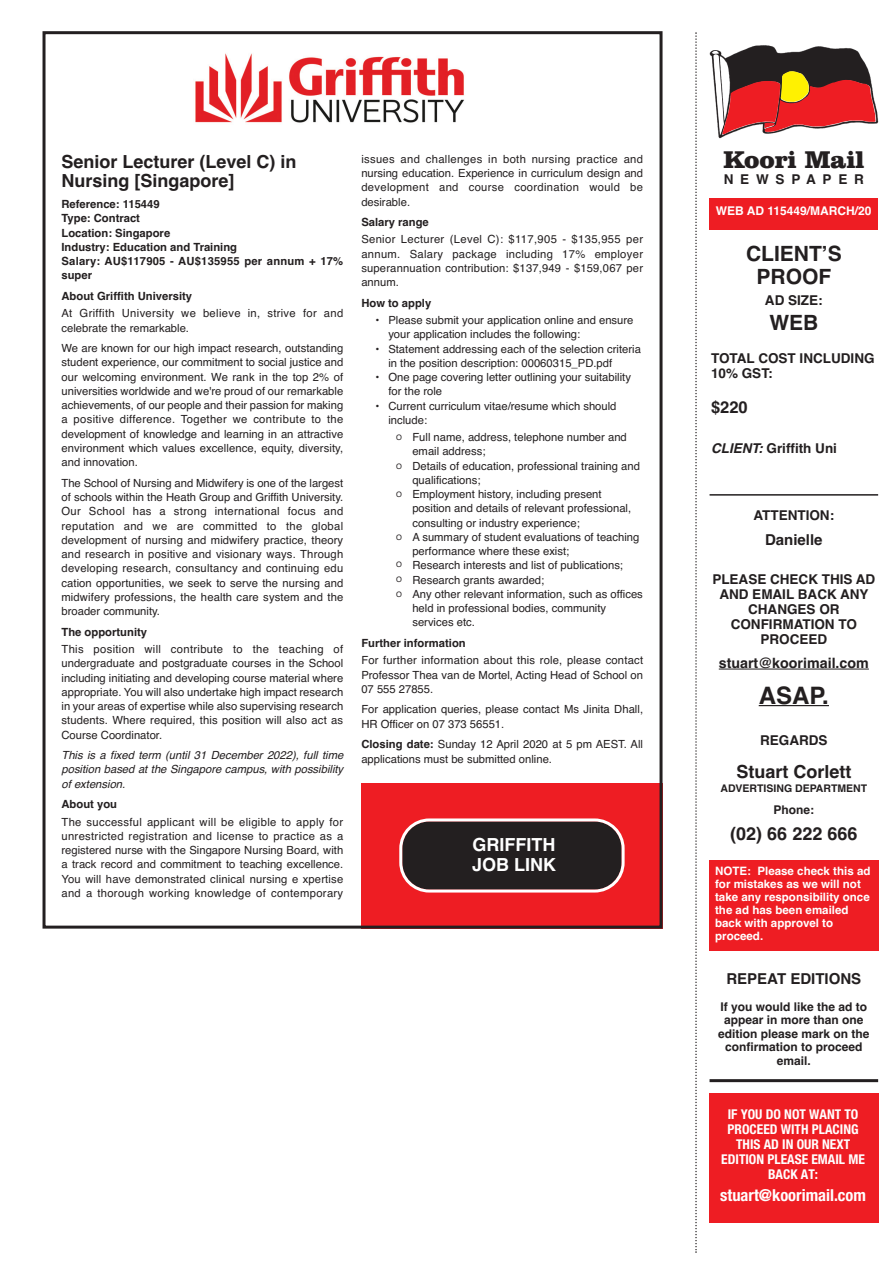
<style>
.page{position:relative;width:893px;height:1263px;background:#fff}
.page>*{position:absolute;margin:0;border:0;box-sizing:border-box;transform-origin:0 0}
.t1{font:900 24.9px "Clarendon BT";color:#231f20}
.t2{font:700 24px "Helvetica";color:#231f20}
.t3{font:700 21px/22.5px "Helvetica";color:#231f20;text-align:center}
.t4{font:700 18px/19.5px "Helvetica";color:#231f20}
.t5{font:700 18px/19.5px "Helvetica";color:#fff}
.t6{font:700 condensed 16.5px "Helvetica Neue LT Std";color:#fff}
.t7{font:700 16.5px "Helvetica";color:#231f20}
.t8{font:700 15px "Helvetica";color:#231f20}
.t9{font:700 14.25px "Helvetica";color:#231f20}
.t10{font:700 13.5px/15px "Helvetica";color:#231f20}
.t11{font:700 condensed 13.5px/15px "Helvetica Neue LT Std";color:#fff;text-align:center}
.t12{font:700 13.5px "Helvetica";letter-spacing:.5em;color:#231f20}
.t13{font:700 12px/13.5px "Helvetica";color:#231f20;text-align:center}
.t14{font:700 12px "Helvetica";color:#fff}
.t15{font:700 11.55px/13px "Helvetica";color:#fff}
.t16{font:11.25px/14.2px "Helvetica";color:#231f20;text-align:justify}
.t17{font:700 11.25px/14.2px "Helvetica";color:#231f20}
.t18{font:italic 11.25px/14.2px "Helvetica";color:#231f20;text-align:justify}
.t19{font:11.25px/14.2px "Helvetica";letter-spacing:.03em;color:#231f20}
.t20{font:700 10.5px "Helvetica";color:#231f20}
.t21{font:7.5px/14.4px "Helvetica";color:#231f20}
.s1{font-weight:700}
.s2{font-style:italic}
</style>
<div class="page">
<div style="left:361px;top:783px;width:301px;height:146px;background:#ee1d23"></div>
<svg style="left:399px;top:818px;width:226px;height:74px;background:#433334"></svg>
<div style="left:43px;top:31px;width:619px;height:898px;border:3px solid #231f20"></div>
<svg style="left:695px;top:32px;width:2px;height:1221px"></svg>
<hr style="left:719px;top:669px;width:150px;height:1px;background:#231f20">
<hr style="left:759px;top:705px;width:70px;height:1px;background:#231f20">
<div style="left:709px;top:198px;width:169px;height:32px;background:#ee1d23"></div>
<hr style="left:709px;top:494px;width:169px;height:2px;background:#231f20">
<hr style="left:709px;top:1079px;width:169px;height:3px;background:#231f20">
<div style="left:709px;top:1093px;width:169px;height:129px;background:#ee1d23"></div>
<div style="left:709px;top:860px;width:169px;height:90px;background:#ee1d23"></div>
<img style="left:709px;top:45px;width:169px;height:94px">
<svg style="left:712px;top:51px;width:163px;height:83px"></svg>
<img style="left:195px;top:53px;width:269px;height:70px">
<h3 class="t4" style="left:62px;top:153px;width:237px">Senior Lecturer (Level C) in<br>Nursing [Singapore]</h3>
<p class="t17" style="left:62px;top:198px;width:283px">Reference: 115449<br>Type: Contract<br>Location: Singapore<br>Industry: Education and Training<br>Salary: AU$117905 - AU$135955 per annum + 17% super</p>
<p class="t17" style="left:62px;top:290px;width:132px">About Griffith University</p>
<p class="t19" style="left:62px;top:307px;width:283px">At Griffith University we believe in, strive for and celebrate the remarkable.</p>
<p class="t16" style="left:62px;top:342px;width:283px">We are known for our high impact research, outstanding student experience, our commitment to social justice and our welcoming environment. We rank in the top 2% of universities worldwide and we're proud of our remarkable achievements, of our people and their passion for making a positive difference. Together we contribute to the development of knowledge and learning in an attractive environment which values excellence, equity, diversity, and innovation.</p>
<p class="t16" style="left:62px;top:477px;width:283px">The School of Nursing and Midwifery is one of the largest of schools within the Heath Group and Griffith University.<br>Our School has a strong international focus and reputation and we are committed to the global development of nursing and midwifery practice, theory and research in positive and visionary ways. Through developing research, consultancy and continuing edu cation opportunities, we seek to serve the nursing and midwifery professions, the health care system and the broader community.</p>
<p class="t17" style="left:62px;top:626px;width:87px">The opportunity</p>
<p class="t16" style="left:62px;top:643px;width:283px">This position will contribute to the teaching of undergraduate and postgraduate courses in the School including initiating and developing course material where appropriate. You will also undertake high impact research in your areas of expertise while also supervising research students. Where required, this position will also act as Course Coordinator.</p>
<p class="t18" style="left:62px;top:749px;width:283px">This is a fixed term (until 31 December 2022), full time position based at the Singapore campus, with possibility of extension.</p>
<p class="t17" style="left:62px;top:798px;width:57px">About you</p>
<p class="t16" style="left:62px;top:815px;width:283px">The successful applicant will be eligible to apply for unrestricted registration and license to practice as a registered nurse with the Singapore Nursing Board, with a track record and commitment to teaching excellence.<br>You will have demonstrated clinical nursing e xpertise and a thorough working knowledge of contemporary</p>
<p class="t16" style="left:361px;top:153px;width:283px">issues and challenges in both nursing practice and nursing education. Experience in curriculum design and development and course coordination would be desirable.</p>
<p class="t17" style="left:361px;top:216px;width:69px">Salary range</p>
<p class="t16" style="left:361px;top:233px;width:283px">Senior Lecturer (Level C): $117,905 - $135,955 per annum. Salary package including 17% employer superannuation contribution: $137,949 - $159,067 per annum.</p>
<p class="t17" style="left:361px;top:297px;width:72px">How to apply</p>
<p class="t16" style="left:388px;top:314px;width:247px;text-indent:-13px">• Please submit your application online and ensure your application includes the following:</p>
<p class="t16" style="left:388px;top:343px;width:254px;text-indent:-13px">• Statement addressing each of the selection criteria in the position description: 00060315_PD.pdf</p>
<p class="t16" style="left:388px;top:371px;width:244px;text-indent:-13px">• One page covering letter outlining your suitability for the role</p>
<p class="t16" style="left:388px;top:400px;width:230px;text-indent:-13px">• Current curriculum vitae/resume which should include:</p>
<p class="t16" style="left:412px;top:431px;width:232px;text-align:left">Full name, address, telephone number and email address;<br>Details of education, professional training and qualifications;<br>Employment history, including present position and details of relevant professional, consulting or industry experience;<br>A summary of student evaluations of teaching performance where these exist;<br>Research interests and list of publications; Research grants awarded;<br>Any other relevant information, such as offices held in professional bodies, community services etc.</p>
<p class="t17" style="left:361px;top:637px;width:106px">Further information</p>
<p class="t16" style="left:361px;top:654px;width:283px">For further information about this role, please contact Professor Thea van de Mortel, Acting Head of School on 07 555 27855.</p>
<p class="t16" style="left:361px;top:703px;width:283px">For application queries, please contact Ms Jinita Dhall,<br>HR Officer on 07 373 56551.</p>
<p class="t16" style="left:361px;top:738px;width:283px"><span class="s1">Closing date:</span> Sunday 12 April 2020 at 5 pm AEST. All applications must be submitted online.</p>
<p class="t21" style="left:396px;top:431px;width:7px">O</p>
<p class="t21" style="left:396px;top:460px;width:7px">O</p>
<p class="t21" style="left:396px;top:488px;width:7px">O</p>
<p class="t21" style="left:396px;top:531px;width:7px">O</p>
<p class="t21" style="left:396px;top:573px;width:7px">O<br>O</p>
<p class="t21" style="left:396px;top:558px;width:7px">O</p>
<h3 class="t5" style="left:472px;top:837px;width:86px">GRIFFITH<br>JOB LINK</h3>
<h1 class="t1" style="left:723px;top:149px;width:142px">Koori Mail</h1>
<p class="t12" style="left:724px;top:175px;width:142px">NEWSPAPER</p>
<p class="t14" style="left:716px;top:206px;width:157px">WEB AD 115449/MARCH/20</p>
<h3 class="t3" style="left:746px;top:245px;width:97px">CLIENT’S<br>PROOF</h3>
<p class="t10" style="left:765px;top:294px;width:59px">AD SIZE:</p>
<h3 class="t3" style="left:769px;top:313px;width:50px">WEB</h3>
<p class="t10" style="left:711px;top:352px;width:165px">TOTAL COST INCLUDING<br>10% GST:</p>
<h3 class="t7" style="left:711px;top:401px;width:38px">$220</h3>
<p class="t10" style="left:711px;top:442px;width:127px"><span class="s2">CLIENT:</span> Griffith Uni</p>
<p class="t10" style="left:753px;top:509px;width:82px">ATTENTION:</p>
<h3 class="t8" style="left:765px;top:534px;width:59px">Danielle</h3>
<p class="t10" style="left:712px;top:573px;width:165px;text-align:center">PLEASE CHECK THIS AD<br>AND EMAIL BACK ANY<br>CHANGES OR<br>CONFIRMATION TO<br>PROCEED</p>
<p class="t9" style="left:719px;top:658px;width:152px">stuart@koorimail.com</p>
<h2 class="t2" style="left:759px;top:686px;width:72px">ASAP.</h2>
<p class="t10" style="left:760px;top:734px;width:69px">REGARDS</p>
<h3 class="t4" style="left:736px;top:764px;width:117px">Stuart Corlett</h3>
<p class="t20" style="left:720px;top:784px;width:148px">ADVERTISING DEPARTMENT</p>
<p class="t13" style="left:773px;top:804px;width:42px">Phone:</p>
<h3 class="t4" style="left:730px;top:826px;width:129px">(02) 66 222 666</h3>
<p class="t15" style="left:715px;top:865px;width:157px">NOTE: Please check this ad for mistakes as we will not take any responsibility once the ad has been emailed back with approvel to proceed.</p>
<h3 class="t8" style="left:726px;top:973px;width:136px">REPEAT EDITIONS</h3>
<p class="t13" style="left:718px;top:1001px;width:153px">If you would like the ad to appear in more than one edition please mark on the confirmation to proceed email.</p>
<p class="t11" style="left:721px;top:1107px;width:145px">IF YOU DO NOT WANT TO<br>PROCEED WITH PLACING<br>THIS AD IN OUR NEXT<br>EDITION PLEASE EMAIL ME<br>BACK AT:</p>
<h3 class="t6" style="left:720px;top:1185px;width:147px">stuart@koorimail.com</h3>
</div>
